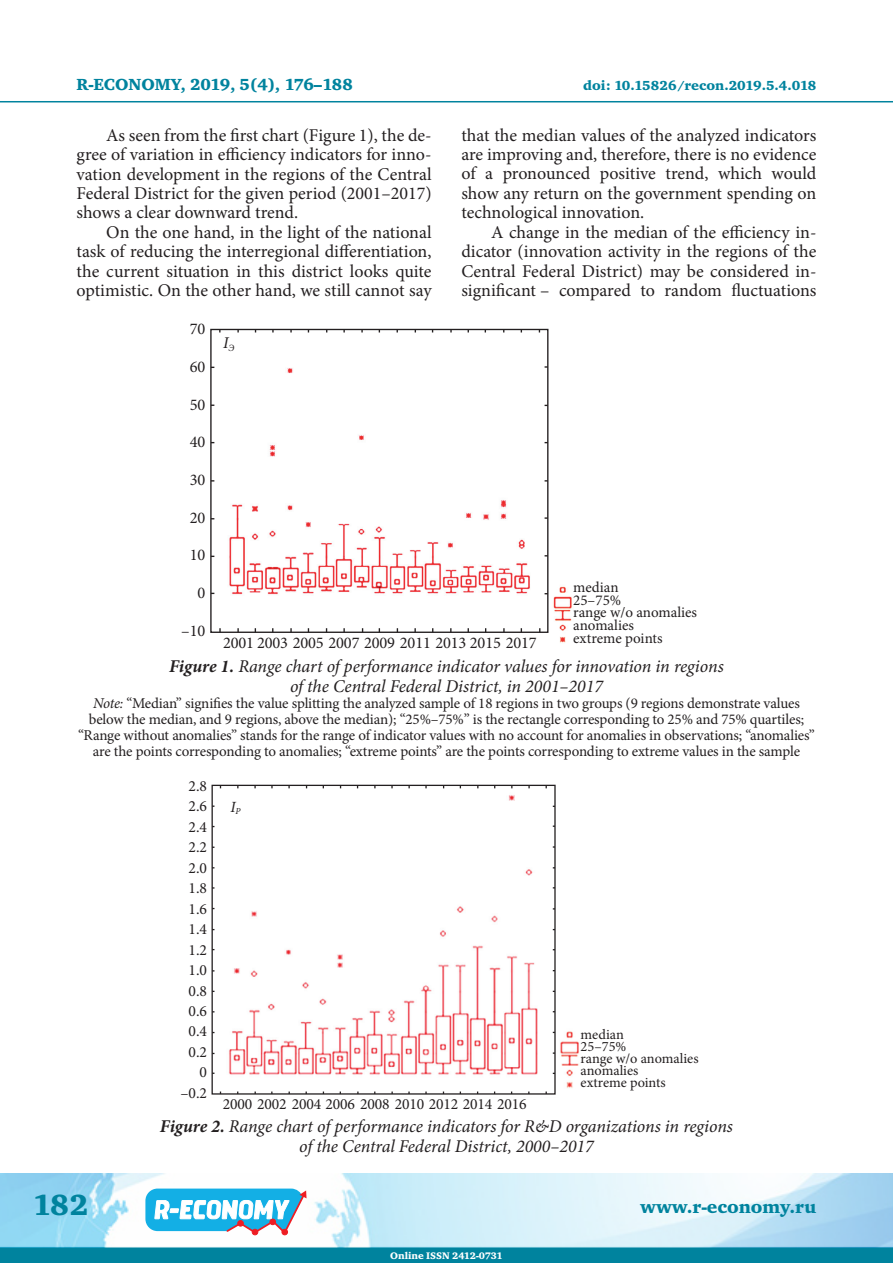
<style>
.page{position:relative;width:893px;height:1263px;background:#fff}
.page>*{position:absolute;margin:0;border:0;box-sizing:border-box;transform-origin:0 0}
.t1{font:30px "Charter Black C";color:#00839e}
.t2{font:18px/19.4px "Minion Pro";color:#231f20;text-align:justify}
.t3{font:italic 18px/19.4px "Minion Pro";letter-spacing:-.005em;color:#231f20;text-align:center}
.t4{font:18px "Charter Black C";color:#00839e}
.t5{font:16.5px "Charter Black C";color:#00839e}
.t6{font:16.35px "Minion Pro";letter-spacing:-.01em;color:#231f20}
.t7{font:italic 16.35px "Minion Pro";color:#231f20}
.t8{font:15.6px/20.4px "Minion Pro";letter-spacing:-.01em;color:#231f20;text-align:right}
.t9{font:italic 15.6px "Minion Pro";color:#231f20}
.t10{font:15px/12.8px "Minion Pro";letter-spacing:-.01em;color:#231f20}
.t11{font:14.25px/12.1px "Minion Pro";color:#231f20}
.t12{font:13.5px "Charter Black C";color:#00839e}
.t13{font:9.75px "Charter Black C";color:#fff}
.s1{font-weight:700}
.s2{font-style:italic}
</style>
<div class="page">
<div style="left:0;top:1247px;width:893px;height:16px;background:#00839e;border:2px solid #00839e"></div>
<img style="left:0;top:1174px;width:893px;height:73px">
<hr style="left:0;top:101px;width:893px;height:1px;background:#00839e">
<svg style="left:145px;top:1188px;width:162px;height:48px"></svg>
<img style="left:229px;top:368px;width:343px;height:275px">
<svg style="left:210px;top:328px;width:333px;height:5px"></svg>
<svg style="left:543px;top:328px;width:8px;height:298px"></svg>
<div style="left:200px;top:626px;width:351px;height:13px;background:#fff"></div>
<div style="left:210px;top:329px;width:338px;height:304px;border:1px solid #231f20"></div>
<img style="left:229px;top:795px;width:350px;height:293px">
<svg style="left:220px;top:784px;width:328px;height:5px"></svg>
<div style="left:548px;top:782px;width:11px;height:315px;background:#fff"></div>
<svg style="left:211px;top:1088px;width:342px;height:7px"></svg>
<div style="left:212px;top:785px;width:344px;height:309px;border:1px solid #231f20"></div>
<p class="t5" style="left:77px;top:76px;width:278px">R-ECONOMY, 2019, 5(4), 176–188</p>
<p class="t12" style="left:583px;top:78px;width:235px">doi: 10.15826/recon.2019.5.4.018</p>
<p class="t2" style="left:77px;top:125px;width:357px;text-indent:30px">As seen from the first chart (Figure 1), the de&shy;gree of variation in efficiency indicators for inno&shy;vation development in the regions of the Central Federal District for the given period (2001–2017) shows a clear downward trend.</p>
<p class="t2" style="left:77px;top:222px;width:357px;text-indent:30px">On the one hand, in the light of the national task of reducing the interregional differentiation, the current situation in this district looks quite optimistic. On the other hand, we still cannot say</p>
<p class="t2" style="left:461px;top:125px;width:357px">that the median values of the analyzed indicators are improving and, therefore, there is no evidence of a pronounced positive trend, which would show any return on the government spending on technological innovation.</p>
<p class="t2" style="left:461px;top:222px;width:357px;text-indent:30px">A change in the median of the efficiency in&shy;dicator (innovation activity in the regions of the Central Federal District) may be considered in&shy;significant – compared to random fluctuations</p>
<p class="t6" style="left:190px;top:318px;width:17px">70</p>
<p class="t6" style="left:190px;top:356px;width:17px">60</p>
<p class="t6" style="left:190px;top:393px;width:17px">50</p>
<p class="t6" style="left:190px;top:431px;width:17px">40</p>
<p class="t6" style="left:190px;top:469px;width:17px">30</p>
<p class="t6" style="left:190px;top:506px;width:17px">20</p>
<p class="t6" style="left:190px;top:544px;width:17px">10</p>
<p class="t6" style="left:198px;top:582px;width:9px">0</p>
<p class="t6" style="left:181px;top:620px;width:26px">–10</p>
<p class="t7" style="left:223px;top:332px;width:13px">I<sub>Э</sub></p>
<p class="t10" style="left:573px;top:581px;width:125px">median<br>25–75%<br>range w/o anomalies anomalies<br>extreme points</p>
<p class="t3" style="left:169px;top:657px;width:556px"><span class="s1">Figure 1.</span> Range chart of performance indicator values for innovation in regions of the Central Federal District, in 2001–2017</p>
<p class="t10" style="left:78px;top:695px;width:738px;line-height:16.2px;text-align:center"><span class="s2">Note:</span> “Median” signifies the value splitting the analyzed sample of 18 regions in two groups (9 regions demonstrate values below the median, and 9 regions, above the median); “25%–75%” is the rectangle corresponding to 25% and 75% quartiles; “Range without anomalies” stands for the range of indicator values with no account for anomalies in observations; “anomalies” are the points corresponding to anomalies; “extreme points” are the points corresponding to extreme values in the sample</p>
<p class="t6" style="left:223px;top:632px;width:315px">2001 2003 2005 2007 2009 2011 2013 2015 2017</p>
<p class="t8" style="left:180px;top:776px;width:28px">2.8<br>2.6<br>2.4<br>2.2<br>2.0<br>1.8<br>1.6<br>1.4<br>1.2<br>1.0<br>0.8<br>0.6<br>0.4<br>0.2<br>0 –0.2</p>
<p class="t3" style="left:160px;top:1117px;width:575px"><span class="s1">Figure 2.</span> Range chart of performance indicators for R&amp;D organizations in regions of the Central Federal District, 2000–2017</p>
<p class="t9" style="left:230px;top:796px;width:12px">I<sub>P</sub></p>
<p class="t11" style="left:581px;top:1028px;width:119px">median<br>25–75%<br>range w/o anomalies anomalies<br>extreme points</p>
<p class="t8" style="left:223px;top:1094px;width:305px">2000 2002 2004 2006 2008 2010 2012 2014 2016</p>
<h1 class="t1" style="left:32px;top:1188px;width:58px">182</h1>
<p class="t4" style="left:640px;top:1196px;width:178px">www.r-economy.ru</p>
<p class="t13" style="left:390px;top:1250px;width:114px">Online ISSN 2412-0731</p>
</div>
